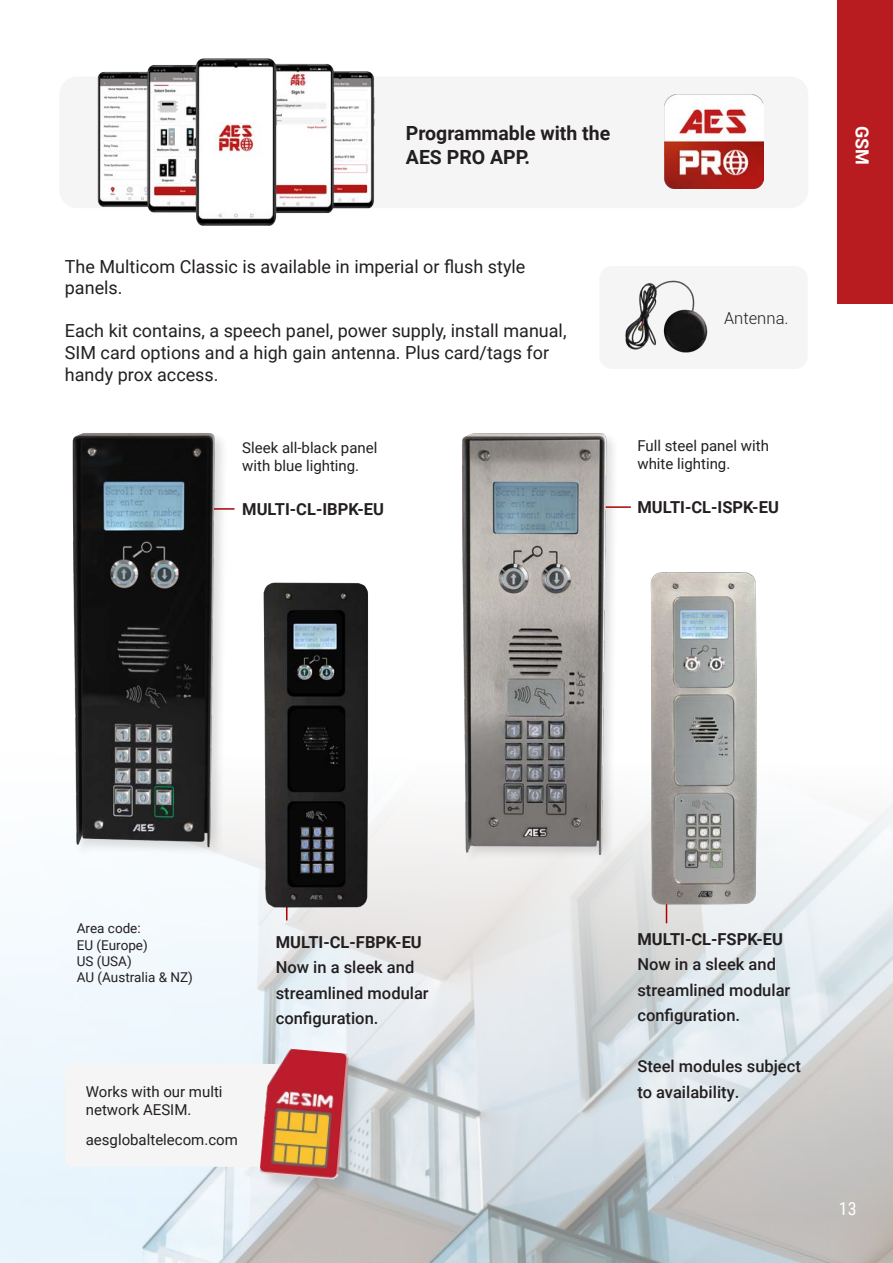
<style>
.page{position:relative;width:893px;height:1263px;background:#fff}
.page>*{position:absolute;margin:0;border:0;box-sizing:border-box;transform-origin:0 0}
.t1{font:700 19.5px/23.4px "Roboto";color:#231f20}
.t2{font:18px/21.6px "Roboto";color:#231f20}
.t3{font:700 18px "Roboto";color:#fff}
.t4{font:18px "Roboto Condensed";color:#fff}
.t5{font:500 16.5px/25.5px "Roboto";color:#231f20}
.t6{font:700 16.5px "Roboto";color:#231f20}
.t7{font:300 16.5px "Roboto";color:#231f20}
.t8{font:15px/18px "Roboto";color:#231f20}
.t9{font:13.5px "Roboto";color:#231f20}
</style>
<div class="page">
<img style="left:0;top:804px;width:893px;height:459px">
<div style="left:599px;top:266px;width:209px;height:103px;background:#f5f5f6;border-radius:13px"></div>
<div style="left:59px;top:76px;width:749px;height:132px;background:#f5f5f6;border-radius:18px"></div>
<img style="left:97px;top:58px;width:278px;height:168px">
<img style="left:664px;top:95px;width:100px;height:94px">
<div style="left:65px;top:1064px;width:221px;height:103px;background:#f5f5f6;border-radius:9px"></div>
<div style="left:261px;top:1050px;width:104px;height:146px;background:#231f20;opacity:.15"></div>
<img style="left:260px;top:1047px;width:89px;height:133px">
<hr style="left:201px;top:508px;width:33px;height:2px;background:#b40000">
<hr style="left:666px;top:890px;width:1px;height:33px;background:#b40000">
<div style="left:71px;top:431px;width:157px;height:430px;background:#fbfbfd"></div>
<img style="left:65px;top:433px;width:158px;height:424px">
<hr style="left:598px;top:506px;width:33px;height:2px;background:#b40000">
<div style="left:460px;top:432px;width:160px;height:435px;background:#f0eeed"></div>
<img style="left:440px;top:432px;width:184px;height:423px">
<img style="left:625px;top:280px;width:83px;height:73px">
<img style="left:249px;top:582px;width:140px;height:348px">
<img style="left:289px;top:611px;width:53px;height:81px">
<img style="left:290px;top:710px;width:54px;height:80px">
<img style="left:290px;top:804px;width:54px;height:80px">
<img style="left:637px;top:572px;width:137px;height:345px">
<div style="left:838px;top:0;width:55px;height:304px;background:#b81c21"></div>
<p class="t1" style="left:406px;top:121px;width:206px">Programmable with the<br>AES PRO APP.</p>
<p class="t2" style="left:65px;top:255px;width:462px">The Multicom Classic is available in imperial or flush style panels.</p>
<p class="t2" style="left:65px;top:320px;width:503px">Each kit contains, a speech panel, power supply, install manual,<br>SIM card options and a high gain antenna. Plus card/tags for handy prox access.</p>
<p class="t8" style="left:242px;top:438px;width:137px">Sleek all-black panel with blue lighting.</p>
<p class="t6" style="left:242px;top:497px;width:143px">MULTI-CL-IBPK-EU</p>
<p class="t7" style="left:724px;top:306px;width:66px">Antenna.</p>
<p class="t8" style="left:637px;top:436px;width:133px">Full steel panel with white lighting.</p>
<p class="t6" style="left:637px;top:495px;width:143px">MULTI-CL-ISPK-EU</p>
<p class="t3" style="left:875px;top:126px;width:41px;rotate:90deg">GSM</p>
<p class="t9" style="left:77px;top:919px;width:65px">Area code:</p>
<p class="t9" style="left:77px;top:935px;width:72px">EU (Europe)</p>
<p class="t9" style="left:77px;top:951px;width:56px">US (USA)</p>
<p class="t9" style="left:77px;top:968px;width:118px">AU (Australia &amp; NZ)</p>
<p class="t8" style="left:86px;top:1082px;width:138px">Works with our multi network AESIM.</p>
<p class="t8" style="left:86px;top:1130px;width:154px">aesglobaltelecom.com</p>
<p class="t6" style="left:276px;top:930px;width:148px">MULTI-CL-FBPK-EU</p>
<p class="t5" style="left:276px;top:954px;width:154px">Now in a sleek and streamlined modular configuration.</p>
<p class="t6" style="left:637px;top:927px;width:147px">MULTI-CL-FSPK-EU</p>
<p class="t5" style="left:637px;top:951px;width:154px">Now in a sleek and streamlined modular configuration.</p>
<p class="t5" style="left:637px;top:1053px;width:165px">Steel modules subject to availability.</p>
<p class="t4" style="left:839px;top:1196px;width:19px">13</p>
</div>
